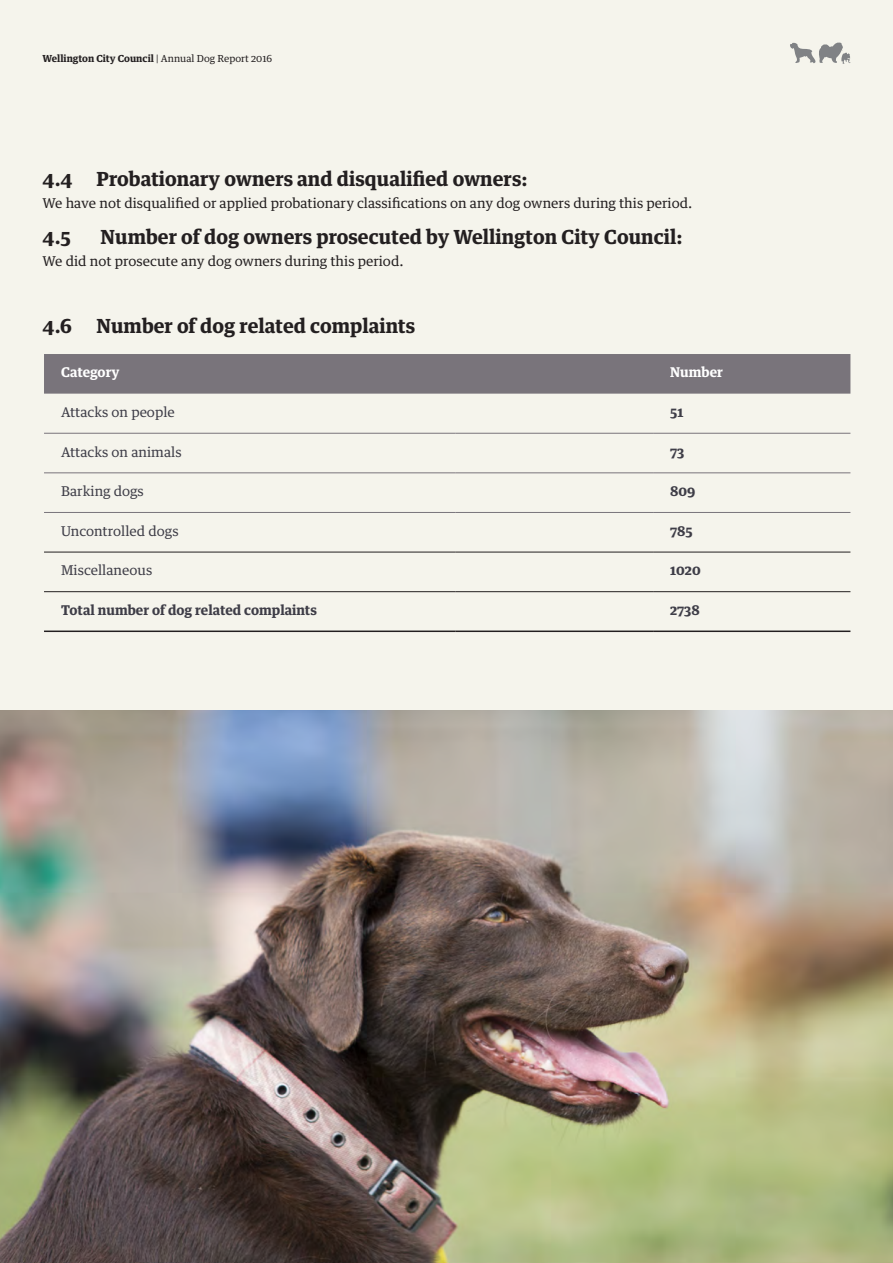
<style>
.page{position:relative;width:893px;height:1263px;background:#fff}
.page>*{position:absolute;margin:0;border:0;box-sizing:border-box;transform-origin:0 0}
.t1{font:700 19.5px "Guardian Text Egyp";color:#231f20}
.t2{font:13.5px "Guardian Text Egyp";color:#231f20}
.t3{font:13.5px "Guardian Text Egyp";color:#3e3d47}
.t4{font:700 13.5px "Guardian Text Egyp";color:#3e3d47}
.t5{font:700 13.5px "Guardian Text Egyp";color:#fff}
._4__Body_Copy_8_12{font:700 9.75px "Guardian Text Egyp";color:#231f20}
.s1{font-weight:400}
</style>
<div class="page">
<div style="left:0;top:0;width:893px;height:710px;background:#f5f4ec"></div>
<svg style="left:790px;top:42px;width:60px;height:22px"></svg>
<div style="left:44px;top:354px;width:806px;height:40px;background:#79747b"></div>
<hr style="left:44px;top:630px;width:412px;height:2px;background:#231f20">
<hr style="left:456px;top:630px;width:197px;height:2px;background:#231f20">
<hr style="left:653px;top:630px;width:197px;height:2px;background:#231f20">
<hr style="left:44px;top:433px;width:412px;height:1px;background:#79747b">
<hr style="left:456px;top:433px;width:197px;height:1px;background:#79747b">
<hr style="left:653px;top:433px;width:197px;height:1px;background:#79747b">
<hr style="left:44px;top:472px;width:412px;height:1px;background:#79747b">
<hr style="left:456px;top:472px;width:197px;height:1px;background:#79747b">
<hr style="left:653px;top:472px;width:197px;height:1px;background:#79747b">
<hr style="left:44px;top:512px;width:412px;height:1px;background:#79747b">
<hr style="left:456px;top:512px;width:197px;height:1px;background:#79747b">
<hr style="left:653px;top:512px;width:197px;height:1px;background:#79747b">
<hr style="left:44px;top:552px;width:412px;height:1px;background:#231f20">
<hr style="left:456px;top:552px;width:197px;height:1px;background:#231f20">
<hr style="left:653px;top:552px;width:197px;height:1px;background:#231f20">
<hr style="left:44px;top:591px;width:412px;height:1px;background:#231f20">
<hr style="left:456px;top:591px;width:197px;height:1px;background:#231f20">
<hr style="left:653px;top:591px;width:197px;height:1px;background:#231f20">
<img style="left:0;top:710px;width:893px;height:553px">
<p class="_4__Body_Copy_8_12" style="left:43px;top:51px;width:231px">Wellington City Council <span class="s1">| Annual Dog Report 2016</span></p>
<p class="t1" style="left:43px;top:162px;width:487px">4.4 Probationary owners and disqualified owners:</p>
<p class="t2" style="left:43px;top:192px;width:651px">We have not disqualified or applied probationary classifications on any dog owners during this period.</p>
<p class="t1" style="left:43px;top:221px;width:30px">4.5</p>
<p class="t1" style="left:101px;top:221px;width:583px">Number of dog owners prosecuted by Wellington City Council:</p>
<p class="t2" style="left:43px;top:250px;width:363px">We did not prosecute any dog owners during this period.</p>
<p class="t1" style="left:43px;top:310px;width:31px">4.6</p>
<p class="t1" style="left:97px;top:310px;width:320px">Number of dog related complaints</p>
<p class="t5" style="left:61px;top:361px;width:60px">Category</p>
<p class="t5" style="left:670px;top:361px;width:54px">Number</p>
<p class="t3" style="left:61px;top:401px;width:115px">Attacks on people</p>
<p class="t4" style="left:670px;top:401px;width:15px">51</p>
<p class="t3" style="left:61px;top:440px;width:122px">Attacks on animals</p>
<p class="t4" style="left:670px;top:440px;width:16px">73</p>
<p class="t3" style="left:61px;top:480px;width:84px">Barking dogs</p>
<p class="t4" style="left:670px;top:480px;width:27px">809</p>
<p class="t3" style="left:61px;top:520px;width:119px">Uncontrolled dogs</p>
<p class="t4" style="left:670px;top:520px;width:24px">785</p>
<p class="t3" style="left:61px;top:559px;width:93px">Miscellaneous</p>
<p class="t4" style="left:670px;top:559px;width:32px">1020</p>
<p class="t4" style="left:61px;top:599px;width:257px">Total number of dog related complaints</p>
<p class="t4" style="left:670px;top:599px;width:31px">2738</p>
</div>
